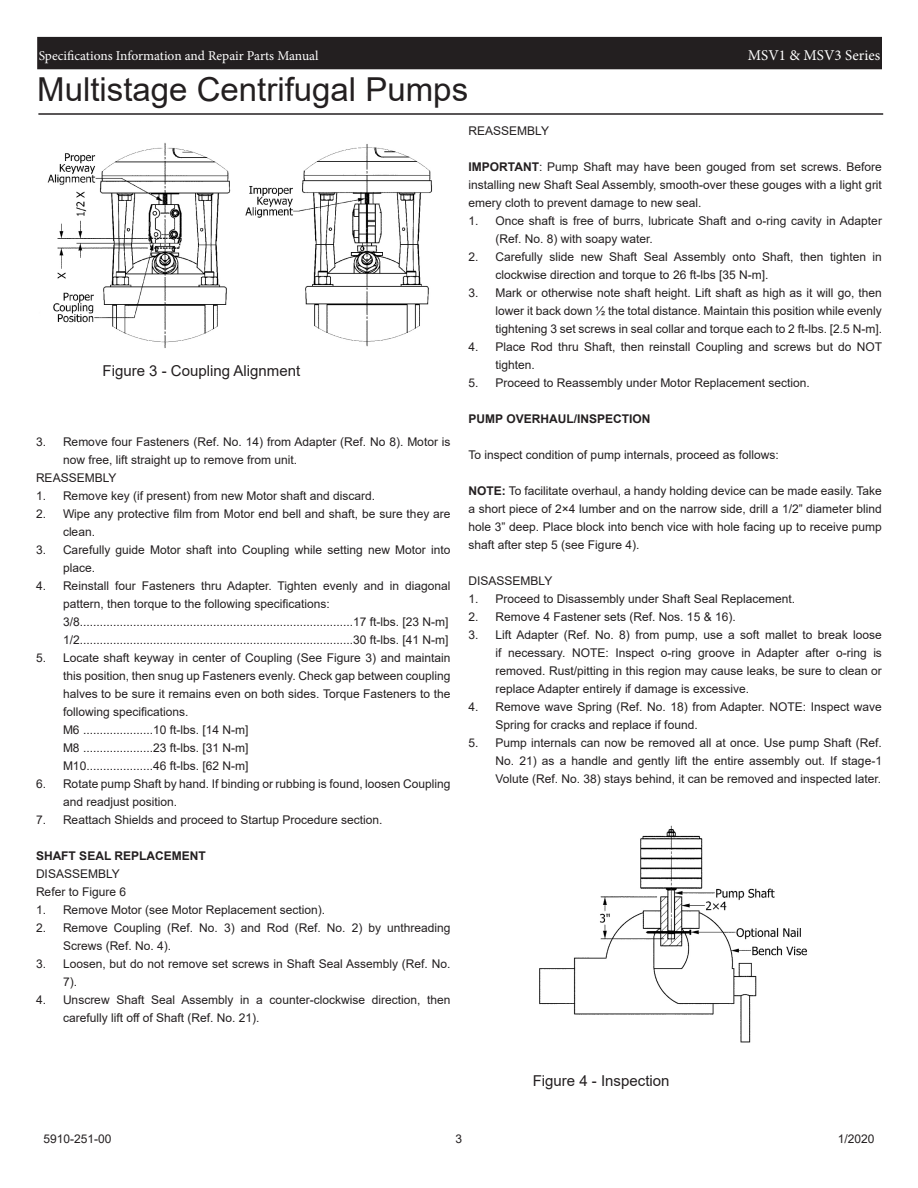
<style>
.page{position:relative;width:918px;height:1188px;background:#fff}
.page>*{position:absolute;margin:0;border:0;box-sizing:border-box;transform-origin:0 0}
.t1{font:33px "Arial";color:#231f20}
.t2{font:15px "Arial";color:#231f20}
.t3{font:15px "Minion Pro";color:#fff}
.t4{font:13.5px "Minion Pro";color:#fff}
.t5{font:12px/18px "Arial";color:#231f20}
.t6{font:700 12px "Arial";color:#231f20}
.s1{font-weight:700}
</style>
<div class="page">
<div style="left:38px;top:38px;width:843px;height:31px;background:#231f20"></div>
<div style="left:37px;top:37px;width:845px;height:32px;border:2px solid #231f20"></div>
<img style="left:47px;top:143px;width:385px;height:205px">
<img style="left:539px;top:825px;width:268px;height:218px">
<hr style="left:38px;top:113px;width:845px;height:2px;background:#231f20">
<p class="t4" style="left:39px;top:46px;width:281px">Specifications Information and Repair Parts Manual</p>
<p class="t3" style="left:748px;top:45px;width:134px">MSV1 &amp; MSV3 Series</p>
<p class="t1" style="left:37px;top:67px;width:432px">Multistage Centrifugal Pumps</p>
<p class="t2" style="left:103px;top:361px;width:199px">Figure 3 - Coupling Alignment</p>
<p class="t5" style="left:63px;top:433px;width:389px;text-indent:-27px">3. Remove four Fasteners (Ref. No. 14) from Adapter (Ref. No 8). Motor is now free, lift straight up to remove from unit.</p>
<p class="t5" style="left:36px;top:469px;width:82px">REASSEMBLY</p>
<p class="t5" style="left:36px;top:487px;width:341px">1. Remove key (if present) from new Motor shaft and discard.</p>
<p class="t5" style="left:63px;top:505px;width:389px;text-indent:-27px">2. Wipe any protective film from Motor end bell and shaft, be sure they are clean.</p>
<p class="t5" style="left:63px;top:541px;width:389px;text-indent:-27px">3. Carefully guide Motor shaft into Coupling while setting new Motor into place.</p>
<p class="t5" style="left:63px;top:577px;width:389px;text-indent:-27px">4. Reinstall four Fasteners thru Adapter. Tighten evenly and in diagonal pattern, then torque to the following specifications:</p>
<p class="t5" style="left:63px;top:613px;width:387px">3/8..................................................................................17 ft-lbs. [23 N-m]</p>
<p class="t5" style="left:63px;top:631px;width:387px">1/2..................................................................................30 ft-lbs. [41 N-m]</p>
<p class="t5" style="left:63px;top:649px;width:389px;text-align:justify;text-indent:-27px">5. Locate shaft keyway in center of Coupling (See Figure 3) and maintain this position, then snug up Fasteners evenly. Check gap between coupling halves to be sure it remains even on both sides. Torque Fasteners to the following specifications.</p>
<p class="t5" style="left:63px;top:721px;width:187px">M6 .....................10 ft-lbs. [14 N-m]</p>
<p class="t5" style="left:63px;top:739px;width:187px">M8 .....................23 ft-lbs. [31 N-m]</p>
<p class="t5" style="left:63px;top:757px;width:187px">M10....................46 ft-lbs. [62 N-m]</p>
<p class="t5" style="left:63px;top:775px;width:389px;text-indent:-27px">6. Rotate pump Shaft by hand. If binding or rubbing is found, loosen Coupling and readjust position.</p>
<p class="t5" style="left:36px;top:811px;width:348px">7. Reattach Shields and proceed to Startup Procedure section.</p>
<p class="t6" style="left:36px;top:847px;width:171px">SHAFT SEAL REPLACEMENT</p>
<p class="t5" style="left:36px;top:865px;width:85px">DISASSEMBLY</p>
<p class="t5" style="left:36px;top:883px;width:92px">Refer to Figure 6</p>
<p class="t5" style="left:36px;top:901px;width:291px">1. Remove Motor (see Motor Replacement section).</p>
<p class="t5" style="left:63px;top:919px;width:389px;text-indent:-27px">2. Remove Coupling (Ref. No. 3) and Rod (Ref. No. 2) by unthreading<br>Screws (Ref. No. 4).</p>
<p class="t5" style="left:63px;top:955px;width:389px;text-indent:-27px">3. Loosen, but do not remove set screws in Shaft Seal Assembly (Ref. No.<br>7).</p>
<p class="t5" style="left:63px;top:991px;width:389px;text-indent:-27px">4. Unscrew Shaft Seal Assembly in a counter-clockwise direction, then carefully lift off of Shaft (Ref. No. 21).</p>
<p class="t5" style="left:469px;top:121px;width:82px">REASSEMBLY</p>
<p class="t5" style="left:469px;top:157px;width:415px;text-align:justify"><span class="s1">IMPORTANT</span>: Pump Shaft may have been gouged from set screws. Before installing new Shaft Seal Assembly, smooth-over these gouges with a light grit emery cloth to prevent damage to new seal.</p>
<p class="t5" style="left:496px;top:211px;width:388px;text-indent:-27px">1. Once shaft is free of burrs, lubricate Shaft and o-ring cavity in Adapter (Ref. No. 8) with soapy water.</p>
<p class="t5" style="left:496px;top:247px;width:388px;text-indent:-27px">2. Carefully slide new Shaft Seal Assembly onto Shaft, then tighten in clockwise direction and torque to 26 ft-lbs [35 N-m].</p>
<p class="t5" style="left:496px;top:283px;width:388px;text-align:justify;text-indent:-27px">3. Mark or otherwise note shaft height. Lift shaft as high as it will go, then lower it back down ½ the total distance. Maintain this position while evenly tightening 3 set screws in seal collar and torque each to 2 ft-lbs. [2.5 N-m].</p>
<p class="t5" style="left:496px;top:337px;width:388px;text-indent:-27px">4. Place Rod thru Shaft, then reinstall Coupling and screws but do NOT tighten.</p>
<p class="t5" style="left:469px;top:373px;width:343px">5. Proceed to Reassembly under Motor Replacement section.</p>
<p class="t6" style="left:469px;top:410px;width:183px">PUMP OVERHAUL/INSPECTION</p>
<p class="t5" style="left:469px;top:445px;width:312px">To inspect condition of pump internals, proceed as follows:</p>
<p class="t5" style="left:469px;top:481px;width:415px;text-align:justify"><span class="s1">NOTE:</span> To facilitate overhaul, a handy holding device can be made easily. Take a short piece of 2×4 lumber and on the narrow side, drill a 1/2” diameter blind hole 3” deep. Place block into bench vice with hole facing up to receive pump shaft after step 5 (see Figure 4).</p>
<p class="t5" style="left:469px;top:571px;width:85px">DISASSEMBLY</p>
<p class="t5" style="left:469px;top:589px;width:328px">1. Proceed to Disassembly under Shaft Seal Replacement.</p>
<p class="t5" style="left:469px;top:607px;width:269px">2. Remove 4 Fastener sets (Ref. Nos. 15 &amp; 16).</p>
<p class="t5" style="left:496px;top:625px;width:388px;text-align:justify;text-indent:-27px">3. Lift Adapter (Ref. No. 8) from pump, use a soft mallet to break loose if necessary. NOTE: Inspect o-ring groove in Adapter after o-ring is removed. Rust/pitting in this region may cause leaks, be sure to clean or replace Adapter entirely if damage is excessive.</p>
<p class="t5" style="left:496px;top:697px;width:388px;text-indent:-27px">4. Remove wave Spring (Ref. No. 18) from Adapter. NOTE: Inspect wave<br>Spring for cracks and replace if found.</p>
<p class="t5" style="left:496px;top:733px;width:388px;text-align:justify;text-indent:-27px">5. Pump internals can now be removed all at once. Use pump Shaft (Ref.<br>No. 21) as a handle and gently lift the entire assembly out. If stage-1<br>Volute (Ref. No. 38) stays behind, it can be removed and inspected later.</p>
<p class="t2" style="left:533px;top:1070px;width:138px">Figure 4 - Inspection</p>
<p class="t5" style="left:44px;top:1130px;width:70px">5910-251-00</p>
<p class="t5" style="left:456px;top:1130px;width:8px">3</p>
<p class="t5" style="left:838px;top:1130px;width:38px">1/2020</p>
</div>
